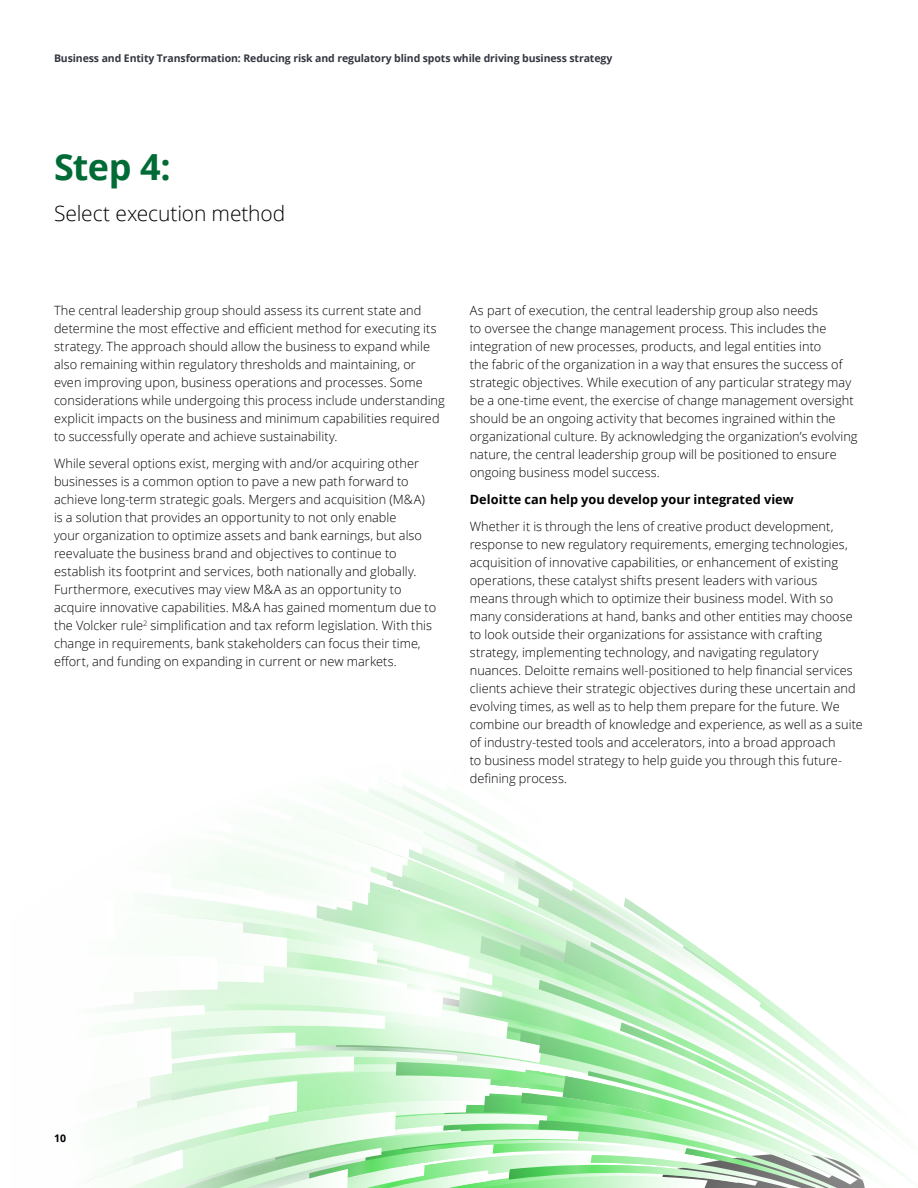
<style>
.page{position:relative;width:918px;height:1188px;background:#fff}
.page>*{position:absolute;margin:0;border:0;box-sizing:border-box;transform-origin:0 0}
.Cover_headline_bold__19_23pt{font:700 36px "Open Sans";color:#006b35}
.Introduction__14_18pt{font:300 21px "Open Sans";letter-spacing:-.005em;color:#020002}
.Body_copy__8_5_12pt{font:300 12.75px/18px "Open Sans";letter-spacing:.005em;color:#000}
.Body_copy__8_5_12pt-2{font:700 12.75px "Open Sans";color:#000}
.t1{font:700 10.5px "Open Sans";letter-spacing:-.01em;color:#343741}
.t2{font:700 10.5px "Open Sans";color:#000}
</style>
<div class="page">
<svg style="left:103px;top:784px;width:801px;height:404px"></svg>
<p class="t1" style="left:54px;top:51px;width:560px">Business and Entity Transformation: Reducing risk and regulatory blind spots while driving business strategy</p>
<p class="Cover_headline_bold__19_23pt" style="left:54px;top:142px;width:118px">Step 4:</p>
<p class="Introduction__14_18pt" style="left:54px;top:198px;width:233px">Select execution method</p>
<p class="Body_copy__8_5_12pt" style="left:54px;top:301px;width:392px">The central leadership group should assess its current state and determine the most effective and efficient method for executing its strategy. The approach should allow the business to expand while also remaining within regulatory thresholds and maintaining, or even improving upon, business operations and processes. Some considerations while undergoing this process include understanding explicit impacts on the business and minimum capabilities required to successfully operate and achieve sustainability.</p>
<p class="Body_copy__8_5_12pt" style="left:54px;top:454px;width:384px">While several options exist, merging with and/or acquiring other businesses is a common option to pave a new path forward to achieve long-term strategic goals. Mergers and acquisition (M&amp;A) is a solution that provides an opportunity to not only enable<br>your organization to optimize assets and bank earnings, but also reevaluate the business brand and objectives to continue to establish its footprint and services, both nationally and globally.<br>Furthermore, executives may view M&amp;A as an opportunity to acquire innovative capabilities. M&amp;A has gained momentum due to the Volcker rule<sup>2</sup> simplification and tax reform legislation. With this change in requirements, bank stakeholders can focus their time, effort, and funding on expanding in current or new markets.</p>
<p class="Body_copy__8_5_12pt" style="left:470px;top:301px;width:389px">As part of execution, the central leadership group also needs<br>to oversee the change management process. This includes the integration of new processes, products, and legal entities into<br>the fabric of the organization in a way that ensures the success of strategic objectives. While execution of any particular strategy may be a one-time event, the exercise of change management oversight should be an ongoing activity that becomes ingrained within the organizational culture. By acknowledging the organization’s evolving nature, the central leadership group will be positioned to ensure ongoing business model success.</p>
<p class="Body_copy__8_5_12pt-2" style="left:470px;top:490px;width:325px">Deloitte can help you develop your integrated view</p>
<p class="Body_copy__8_5_12pt" style="left:470px;top:517px;width:395px">Whether it is through the lens of creative product development, response to new regulatory requirements, emerging technologies, acquisition of innovative capabilities, or enhancement of existing operations, these catalyst shifts present leaders with various<br>means through which to optimize their business model. With so many considerations at hand, banks and other entities may choose to look outside their organizations for assistance with crafting strategy, implementing technology, and navigating regulatory nuances. Deloitte remains well-positioned to help financial services clients achieve their strategic objectives during these uncertain and evolving times, as well as to help them prepare for the future. We combine our breadth of knowledge and experience, as well as a suite of industry-tested tools and accelerators, into a broad approach<br>to business model strategy to help guide you through this future&shy;defining process.</p>
<p class="t2" style="left:54px;top:1131px;width:13px">10</p>
</div>
